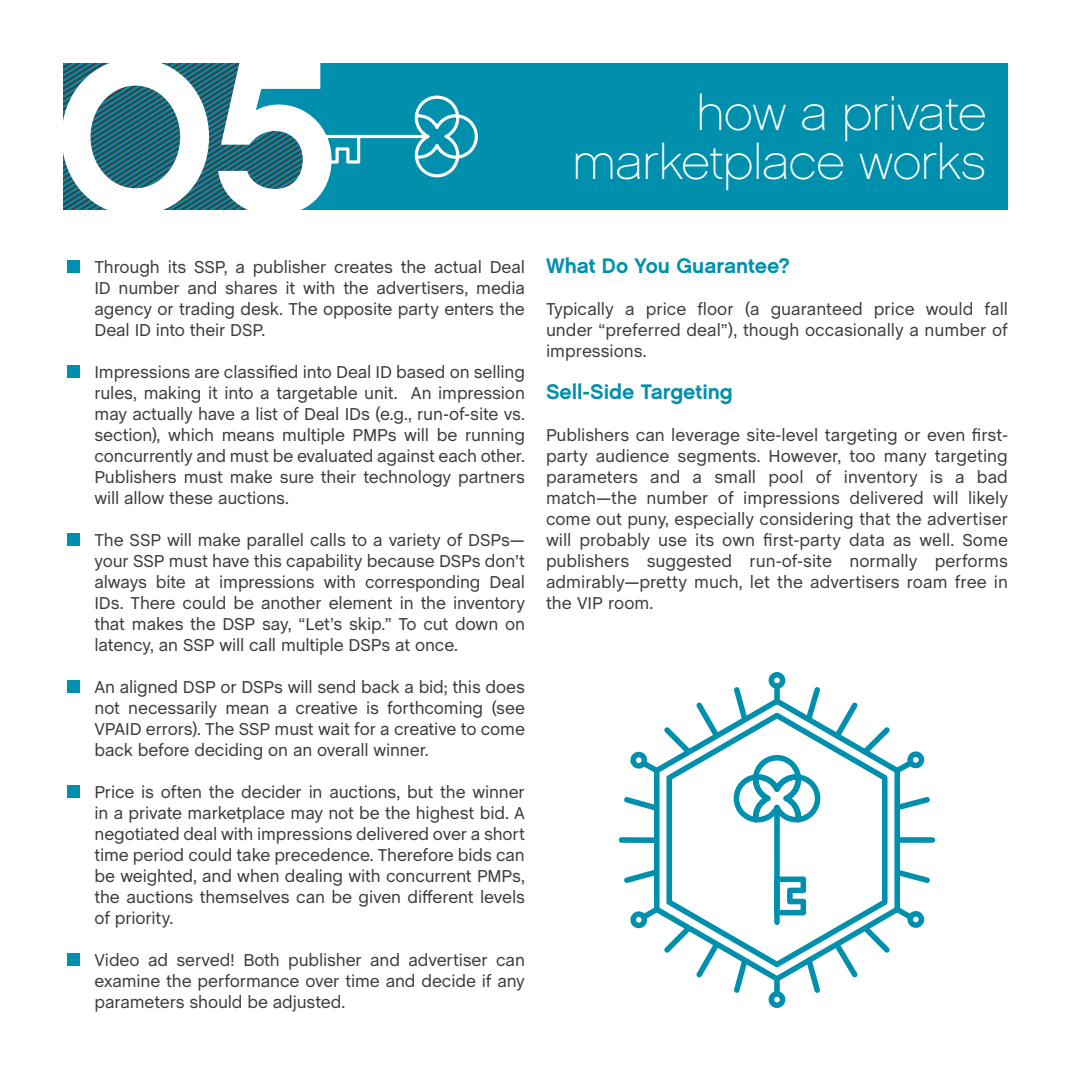
<style>
.page{position:relative;width:1071px;height:1071px;background:#fff}
.page>*{position:absolute;margin:0;border:0;box-sizing:border-box;transform-origin:0 0}
.t1{font:217px "Chalet New York Nineteen Seventy";color:#fff}
.t2{font:87.5px "Chalet New York Nineteen Sixty";color:#008fad}
.t3{font:49px/49px "Chalet Paris Nineteen Sixty";color:#fff;text-align:right}
.t4{font:21px "Chalet New York Nineteen Sixty";letter-spacing:-.005em;color:#008fad}
.t5{font:17.5px/21px "Chalet";letter-spacing:-.01em;color:#3a3b3c;text-align:justify}
</style>
<div class="page">
<div style="left:63px;top:63px;width:945px;height:147px;background:#008fad"></div>
<svg style="left:63px;top:63px;width:242px;height:147px"></svg>
<div style="left:252px;top:73px;width:57px;height:39px;background:#008fad"></div>
<svg style="left:315px;top:95px;width:163px;height:83px"></svg>
<div style="left:774px;top:976px;width:6px;height:20px;background:#008fad;border-radius:3px"></div>
<div style="left:895px;top:837px;width:40px;height:6px;background:#008fad;border-radius:3px"></div>
<div style="left:619px;top:837px;width:40px;height:6px;background:#008fad;border-radius:3px"></div>
<svg style="left:734px;top:687px;width:8px;height:11px"></svg>
<svg style="left:812px;top:982px;width:8px;height:11px"></svg>
<svg style="left:900px;top:797px;width:30px;height:13px"></svg>
<svg style="left:624px;top:870px;width:30px;height:13px"></svg>
<svg style="left:624px;top:797px;width:30px;height:14px"></svg>
<svg style="left:900px;top:870px;width:30px;height:13px"></svg>
<svg style="left:812px;top:687px;width:8px;height:11px"></svg>
<svg style="left:734px;top:982px;width:8px;height:11px"></svg>
<svg style="left:654px;top:698px;width:246px;height:284px"></svg>
<svg style="left:666px;top:713px;width:222px;height:254px"></svg>
<svg style="left:769px;top:672px;width:16px;height:32px"></svg>
<svg style="left:630px;top:702px;width:89px;height:71px"></svg>
<svg style="left:630px;top:906px;width:90px;height:71px"></svg>
<svg style="left:769px;top:991px;width:16px;height:17px"></svg>
<svg style="left:834px;top:906px;width:91px;height:71px"></svg>
<svg style="left:834px;top:702px;width:91px;height:71px"></svg>
<svg style="left:734px;top:755px;width:86px;height:67px"></svg>
<svg style="left:780px;top:877px;width:26px;height:38px"></svg>
<div style="left:774px;top:805px;width:6px;height:120px;background:#008fad;border-radius:3px"></div>
<h1 class="t1" style="left:54px;top:5px;width:286px">05</h1>
<h2 class="t2" style="left:63px;top:188px;width:22px">.</h2>
<p class="t5" style="left:94px;top:257px;width:432px">Through its SSP, a publisher creates the actual Deal ID number and shares it with the advertisers, media agency or trading desk. The opposite party enters the Deal ID into their DSP.</p>
<h2 class="t2" style="left:63px;top:293px;width:22px">.</h2>
<p class="t5" style="left:94px;top:362px;width:432px">Impressions are classified into Deal ID based on selling rules, making it into a targetable unit. An impression may actually have a list of Deal IDs (e.g., run-of-site vs. section), which means multiple PMPs will be running concurrently and must be evaluated against each other.<br>Publishers must make sure their technology partners will allow these auctions.</p>
<h2 class="t2" style="left:63px;top:461px;width:22px">.</h2>
<p class="t5" style="left:94px;top:530px;width:432px">The SSP will make parallel calls to a variety of DSPs— your SSP must have this capability because DSPs don’t always bite at impressions with corresponding Deal IDs. There could be another element in the inventory that makes the DSP say, “Let’s skip.” To cut down on latency, an SSP will call multiple DSPs at once.</p>
<h2 class="t2" style="left:63px;top:608px;width:22px">.</h2>
<p class="t5" style="left:94px;top:677px;width:432px">An aligned DSP or DSPs will send back a bid; this does not necessarily mean a creative is forthcoming (see VPAID errors). The SSP must wait for a creative to come back before deciding on an overall winner.</p>
<h2 class="t2" style="left:63px;top:713px;width:22px">.</h2>
<p class="t5" style="left:94px;top:782px;width:432px">Price is often the decider in auctions, but the winner in a private marketplace may not be the highest bid. A negotiated deal with impressions delivered over a short time period could take precedence. Therefore bids can be weighted, and when dealing with concurrent PMPs, the auctions themselves can be given different levels of priority.</p>
<h2 class="t2" style="left:63px;top:881px;width:22px">.</h2>
<p class="t5" style="left:94px;top:950px;width:432px">Video ad served! Both publisher and advertiser can examine the performance over time and decide if any parameters should be adjusted.</p>
<h3 class="t3" style="left:572px;top:89px;width:415px">how a private marketplace works</h3>
<p class="t4" style="left:546px;top:252px;width:246px">What Do You Guarantee?</p>
<p class="t5" style="left:546px;top:299px;width:464px">Typically a price floor (a guaranteed price would fall under “preferred deal”), though occasionally a number of impressions.</p>
<p class="t4" style="left:546px;top:378px;width:188px">Sell-Side Targeting</p>
<p class="t5" style="left:546px;top:425px;width:464px">Publishers can leverage site-level targeting or even first&shy;party audience segments. However, too many targeting parameters and a small pool of inventory is a bad match—the number of impressions delivered will likely come out puny, especially considering that the advertiser will probably use its own first-party data as well. Some publishers suggested run-of-site normally performs admirably—pretty much, let the advertisers roam free in the VIP room.</p>
</div>
